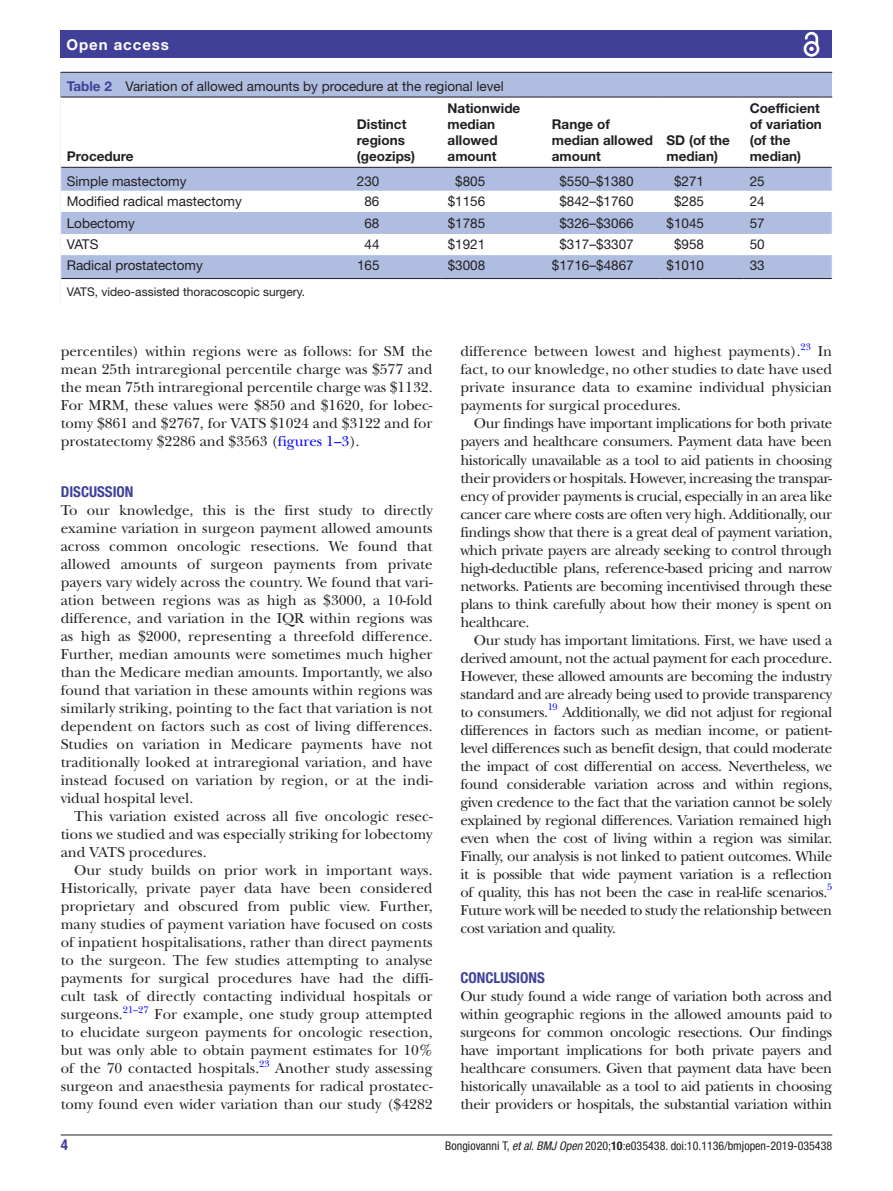
<style>
.page{position:relative;width:893px;height:1191px;background:#fff}
.page>*{position:absolute;margin:0;border:0;box-sizing:border-box;transform-origin:0 0}
.t1{font:15px/18px "New Baskerville";color:#231f20;text-align:justify}
.t2{font:700 condensed 15px "Helvetica Neue LT Std";color:#414099}
.t3{font:700 15px "Helvetica Neue LT Std";letter-spacing:.065em;color:#fff}
.t4{font:13.5px "Helvetica Neue LT Std";color:#231f20}
.t5{font:700 13.5px/16.2px "Helvetica Neue LT Std";color:#231f20}
.t6{font:condensed 12px "Helvetica Neue LT Std";color:#231f20}
.t7{font:12px "Helvetica Neue LT Std";color:#231f20}
.t8{font:9.9px "New Baskerville";color:#00f}
.s1{font-weight:700;color:#414099}
.s2{color:#00f}
.s3{font-style:italic}
.s4{font-weight:700}
</style>
<div class="page">
<hr style="left:61px;top:1134px;width:771px;height:1px;background:#231f20">
<div style="left:61px;top:31px;width:771px;height:27px;background:#414099"></div>
<svg style="left:803px;top:31px;width:17px;height:26px"></svg>
<div style="left:61px;top:73px;width:771px;height:232px;background:#afbde1"></div>
<hr style="left:61px;top:72px;width:771px;height:1px;background:#231f20">
<div style="left:61px;top:98px;width:771px;height:207px;background:#fff"></div>
<svg style="left:61px;top:168px;width:771px;height:110px"></svg>
<hr style="left:61px;top:97px;width:290px;height:1px;background:#231f20">
<hr style="left:61px;top:167px;width:290px;height:1px;background:#231f20">
<hr style="left:351px;top:97px;width:91px;height:1px;background:#231f20">
<hr style="left:351px;top:167px;width:91px;height:1px;background:#231f20">
<hr style="left:442px;top:97px;width:104px;height:1px;background:#231f20">
<hr style="left:442px;top:167px;width:104px;height:1px;background:#231f20">
<hr style="left:546px;top:97px;width:114px;height:1px;background:#231f20">
<hr style="left:546px;top:167px;width:114px;height:1px;background:#231f20">
<hr style="left:660px;top:97px;width:84px;height:1px;background:#231f20">
<hr style="left:660px;top:167px;width:84px;height:1px;background:#231f20">
<hr style="left:744px;top:97px;width:88px;height:1px;background:#231f20">
<hr style="left:744px;top:167px;width:88px;height:1px;background:#231f20">
<hr style="left:351px;top:278px;width:91px;height:1px;background:#231f20">
<hr style="left:442px;top:278px;width:104px;height:1px;background:#231f20">
<hr style="left:546px;top:278px;width:114px;height:1px;background:#231f20">
<hr style="left:660px;top:278px;width:84px;height:1px;background:#231f20">
<hr style="left:744px;top:278px;width:88px;height:1px;background:#231f20">
<hr style="left:61px;top:278px;width:290px;height:1px;background:#231f20">
<svg style="left:60px;top:167px;width:1px;height:138px"></svg>
<hr style="left:67px;top:295px;width:765px;height:2px;background:#fff">
<p class="t3" style="left:66px;top:35px;width:104px">Open access</p>
<p class="t4" style="left:67px;top:78px;width:439px"><span class="s1">Table 2</span> Variation of allowed amounts by procedure at the regional level</p>
<p class="t5" style="left:67px;top:148px;width:68px">Procedure</p>
<p class="t5" style="left:357px;top:116px;width:60px">Distinct regions (geozips)</p>
<p class="t5" style="left:448px;top:99px;width:74px">Nationwide median allowed amount</p>
<p class="t5" style="left:552px;top:116px;width:103px">Range of median allowed amount</p>
<p class="t5" style="left:666px;top:132px;width:65px">SD (of the median)</p>
<p class="t5" style="left:750px;top:99px;width:74px">Coefficient of variation (of the median)</p>
<p class="t4" style="left:67px;top:173px;width:121px">Simple mastectomy</p>
<p class="t4" style="left:357px;top:173px;width:24px">230</p>
<p class="t4" style="left:455px;top:173px;width:32px">$805</p>
<p class="t4" style="left:559px;top:173px;width:76px">$550–$1380</p>
<p class="t4" style="left:674px;top:173px;width:32px">$271</p>
<p class="t4" style="left:750px;top:173px;width:17px">25</p>
<p class="t4" style="left:67px;top:193px;width:177px">Modified radical mastectomy</p>
<p class="t4" style="left:364px;top:193px;width:17px">86</p>
<p class="t4" style="left:448px;top:193px;width:39px">$1156</p>
<p class="t4" style="left:559px;top:193px;width:76px">$842–$1760</p>
<p class="t4" style="left:674px;top:193px;width:32px">$285</p>
<p class="t4" style="left:750px;top:193px;width:17px">24</p>
<p class="t4" style="left:67px;top:215px;width:70px">Lobectomy</p>
<p class="t4" style="left:364px;top:215px;width:17px">68</p>
<p class="t4" style="left:448px;top:215px;width:39px">$1785</p>
<p class="t4" style="left:559px;top:215px;width:76px">$326–$3066</p>
<p class="t4" style="left:667px;top:215px;width:39px">$1045</p>
<p class="t4" style="left:750px;top:215px;width:17px">57</p>
<p class="t4" style="left:67px;top:236px;width:33px">VATS</p>
<p class="t4" style="left:364px;top:236px;width:17px">44</p>
<p class="t4" style="left:448px;top:236px;width:39px">$1921</p>
<p class="t4" style="left:559px;top:236px;width:76px">$317–$3307</p>
<p class="t4" style="left:674px;top:236px;width:32px">$958</p>
<p class="t4" style="left:750px;top:236px;width:17px">50</p>
<p class="t4" style="left:67px;top:257px;width:138px">Radical prostatectomy</p>
<p class="t4" style="left:357px;top:257px;width:24px">165</p>
<p class="t4" style="left:448px;top:257px;width:39px">$3008</p>
<p class="t4" style="left:552px;top:257px;width:83px">$1716–$4867</p>
<p class="t4" style="left:667px;top:257px;width:39px">$1010</p>
<p class="t4" style="left:750px;top:257px;width:17px">33</p>
<p class="t7" style="left:67px;top:285px;width:240px">VATS, video-assisted thoracoscopic surgery.</p>
<p class="t1" style="left:61px;top:343px;width:373px">percentiles) within regions were as follows: for SM the mean 25th intraregional percentile charge was $577 and the mean 75th intraregional percentile charge was $1132.<br>For MRM, these values were $850 and $1620, for lobec&shy;tomy $861 and $2767, for VATS $1024 and $3122 and for prostatectomy $2286 and $3563 (<span class="s2">figures 1–3</span>).</p>
<p class="t2" style="left:61px;top:483px;width:74px">DISCUSSION</p>
<p class="t1" style="left:61px;top:501px;width:373px">To our knowledge, this is the first study to directly examine variation in surgeon payment allowed amounts across common oncologic resections. We found that allowed amounts of surgeon payments from private payers vary widely across the country. We found that vari&shy;ation between regions was as high as $3000, a 10-fold difference, and variation in the IQR within regions was as high as $2000, representing a threefold difference.<br>Further, median amounts were sometimes much higher than the Medicare median amounts. Importantly, we also found that variation in these amounts within regions was similarly striking, pointing to the fact that variation is not dependent on factors such as cost of living differences.<br>Studies on variation in Medicare payments have not traditionally looked at intraregional variation, and have instead focused on variation by region, or at the indi&shy;vidual hospital level.</p>
<p class="t1" style="left:61px;top:807px;width:373px;text-indent:14px">This variation existed across all five oncologic resec&shy;tions we studied and was especially striking for lobectomy and VATS procedures.</p>
<p class="t1" style="left:61px;top:861px;width:373px;text-indent:14px">Our study builds on prior work in important ways.<br>Historically, private payer data have been considered proprietary and obscured from public view. Further, many studies of payment variation have focused on costs of inpatient hospitalisations, rather than direct payments to the surgeon. The few studies attempting to analyse payments for surgical procedures have had the diffi&shy;cult task of directly contacting individual hospitals or surgeons.</p>
<p class="t8" style="left:123px;top:1003px;width:27px">21–27</p>
<p class="t1" style="left:61px;top:1005px;width:373px;text-indent:94px">For example, one study group attempted to elucidate surgeon payments for oncologic resection, but was only able to obtain payment estimates for 10% of the 70 contacted hospitals.</p>
<p class="t8" style="left:259px;top:1057px;width:12px">23</p>
<p class="t1" style="left:61px;top:1059px;width:373px;text-indent:215px">Another study assessing surgeon and anaesthesia payments for radical prostatec&shy;tomy found even wider variation than our study ($4282</p>
<p class="t1" style="left:460px;top:343px;width:352px">difference between lowest and highest payments).<sup>23</sup></p>
<p class="t1" style="left:460px;top:343px;width:373px;text-indent:357px">In fact, to our knowledge, no other studies to date have used private insurance data to examine individual physician payments for surgical procedures.</p>
<p class="t1" style="left:460px;top:415px;width:373px;text-indent:14px">Our findings have important implications for both private payers and healthcare consumers. Payment data have been historically unavailable as a tool to aid patients in choosing their providers or hospitals. However, increasing the transpar&shy;ency of provider payments is crucial, especially in an area like cancer care where costs are often very high. Additionally, our findings show that there is a great deal of payment variation, which private payers are already seeking to control through high-deductible plans, reference-based pricing and narrow networks. Patients are becoming incentivised through these plans to think carefully about how their money is spent on healthcare.</p>
<p class="t1" style="left:460px;top:631px;width:373px;text-indent:14px">Our study has important limitations. First, we have used a derived amount, not the actual payment for each procedure.<br>However, these allowed amounts are becoming the industry standard and are already being used to provide transparency to consumers.</p>
<p class="t8" style="left:548px;top:701px;width:12px">19</p>
<p class="t1" style="left:460px;top:703px;width:373px;text-indent:102px">Additionally, we did not adjust for regional differences in factors such as median income, or patient&shy;level differences such as benefit design, that could moderate the impact of cost differential on access. Nevertheless, we found considerable variation across and within regions, given credence to the fact that the variation cannot be solely explained by regional differences. Variation remained high even when the cost of living within a region was similar.<br>Finally, our analysis is not linked to patient outcomes. While it is possible that wide payment variation is a reflection of quality, this has not been the case in real-life scenarios.<sup>5<br></sup>Future work will be needed to study the relationship between cost variation and quality.</p>
<p class="t2" style="left:460px;top:969px;width:86px">CONCLUSIONS</p>
<p class="t1" style="left:460px;top:987px;width:373px">Our study found a wide range of variation both across and within geographic regions in the allowed amounts paid to surgeons for common oncologic resections. Our findings have important implications for both private payers and healthcare consumers. Given that payment data have been historically unavailable as a tool to aid patients in choosing their providers or hospitals, the substantial variation within</p>
<p class="t2" style="left:61px;top:1135px;width:9px">4</p>
<p class="t6" style="left:445px;top:1138px;width:388px">Bongiovanni T, <span class="s3">et al</span>. <span class="s3">BMJ Open</span> 2020;<span class="s4">10</span>:e035438. doi:10.1136/bmjopen-2019-035438</p>
</div>
